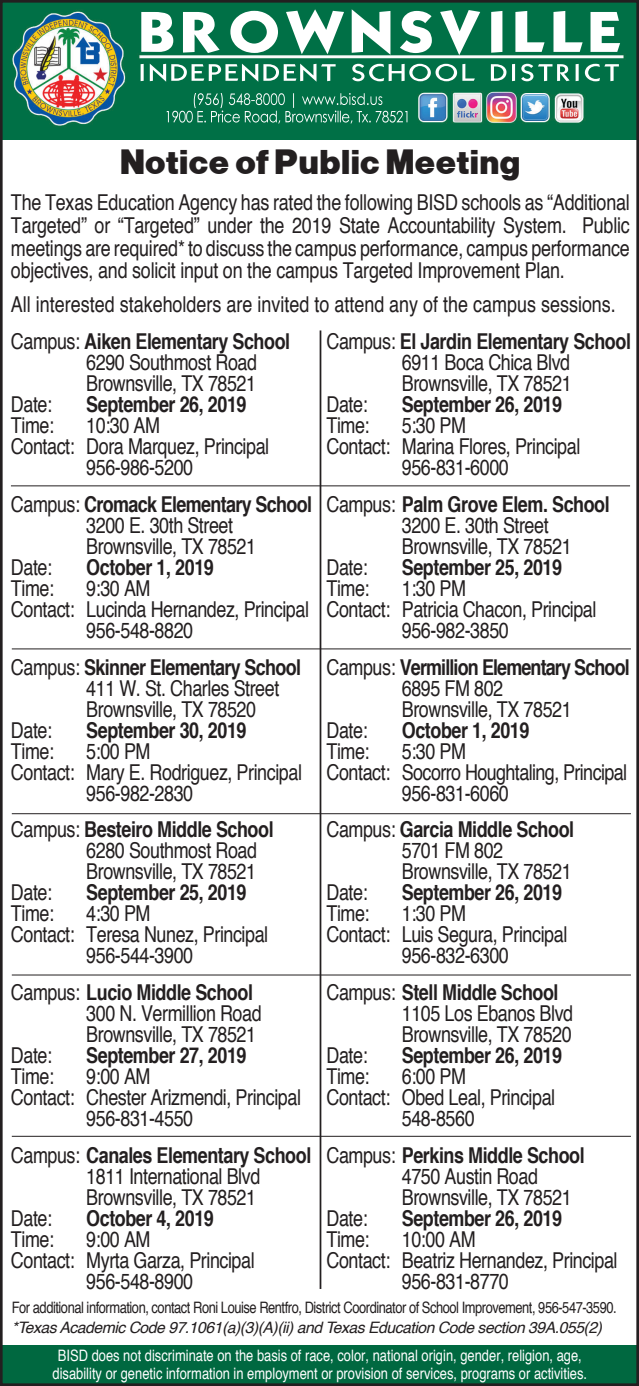
<style>
.page{position:relative;width:639px;height:1386px;background:#fff}
.page>*{position:absolute;margin:0;border:0;box-sizing:border-box;transform-origin:0 0}
.t1{font:35px "Alpist";color:#231f20}
.t2{font:condensed 21.88px/21px "Helvetica";letter-spacing:-.02em;color:#231f20}
.t3{font:700 condensed 21.88px "Helvetica";letter-spacing:-.02em;color:#231f20}
.t4{font:condensed 21.88px "Helvetica";color:#231f20}
.t5{font:700 condensed 21.88px "Helvetica";letter-spacing:-.04em;color:#231f20}
.t6{font:condensed 15.75px/19.2px "Helvetica";letter-spacing:-.03em;color:#231f20}
.t7{font:condensed 15.75px "Helvetica";color:#fff}
.s1{font-weight:400}
.s2{font-style:italic;font-stretch:normal}
</style>
<div class="page">
<div style="left:1px;top:1346px;width:636px;height:39px;background:#006840"></div>
<img style="left:5px;top:5px;width:628px;height:135px">
<hr style="left:319px;top:330px;width:2px;height:959px;background:#231f20">
<hr style="left:11px;top:485px;width:618px;height:1px;background:#231f20">
<hr style="left:12px;top:648px;width:618px;height:1px;background:#231f20">
<hr style="left:12px;top:813px;width:618px;height:1px;background:#231f20">
<hr style="left:12px;top:975px;width:618px;height:1px;background:#231f20">
<hr style="left:12px;top:1136px;width:618px;height:1px;background:#231f20">
<div style="left:0;top:0;width:638px;height:1386px;border:4px solid #231f20"></div>
<p class="t1" style="left:119px;top:142px;width:402px">Notice of Public Meeting</p>
<p class="t2" style="left:11px;top:190px;width:620px;line-height:22.8px;text-align:justify">The Texas Education Agency has rated the following BISD schools as “Additional Targeted” or “Targeted” under the 2019 State Accountability System. Public meetings are required* to discuss the campus performance, campus performance objectives, and solicit input on the campus Targeted Improvement Plan.</p>
<p class="t4" style="left:11px;top:290px;width:606px">All interested stakeholders are invited to attend any of the campus sessions.</p>
<p class="t3" style="left:326px;top:328px;width:306px"><span class="s1">Campus:</span> El Jardin Elementary School</p>
<p class="t2" style="left:401px;top:351px;width:170px">6911 Boca Chica Blvd</p>
<p class="t2" style="left:401px;top:372px;width:171px">Brownsville, TX 78521</p>
<p class="t2" style="left:326px;top:393px;width:43px">Date:</p>
<p class="t3" style="left:401px;top:391px;width:162px">September 26, 2019</p>
<p class="t2" style="left:326px;top:414px;width:45px">Time:</p>
<p class="t2" style="left:401px;top:414px;width:66px">5:30 PM</p>
<p class="t2" style="left:326px;top:435px;width:255px">Contact: Marina Flores, Principal</p>
<p class="t2" style="left:401px;top:456px;width:108px">956-831-6000</p>
<p class="t3" style="left:326px;top:490px;width:284px"><span class="s1">Campus:</span> Palm Grove Elem. School</p>
<p class="t2" style="left:401px;top:514px;width:148px">3200 E. 30th Street</p>
<p class="t2" style="left:401px;top:535px;width:171px">Brownsville, TX 78521</p>
<p class="t2" style="left:326px;top:556px;width:43px">Date:</p>
<p class="t3" style="left:401px;top:553px;width:162px">September 25, 2019</p>
<p class="t2" style="left:326px;top:577px;width:45px">Time:</p>
<p class="t2" style="left:401px;top:577px;width:66px">1:30 PM</p>
<p class="t2" style="left:326px;top:598px;width:271px">Contact: Patricia Chacon, Principal</p>
<p class="t2" style="left:401px;top:619px;width:108px">956-982-3850</p>
<p class="t5" style="left:326px;top:653px;width:304px"><span class="s1">Campus:</span> Vermillion Elementary School</p>
<p class="t2" style="left:401px;top:677px;width:103px">6895 FM 802</p>
<p class="t2" style="left:401px;top:698px;width:171px">Brownsville, TX 78521</p>
<p class="t2" style="left:326px;top:719px;width:43px">Date:</p>
<p class="t3" style="left:401px;top:716px;width:129px">October 1, 2019</p>
<p class="t2" style="left:326px;top:740px;width:45px">Time:</p>
<p class="t2" style="left:401px;top:740px;width:66px">5:30 PM</p>
<p class="t2" style="left:401px;top:761px;width:227px;text-indent:-75px">Contact: Socorro Houghtaling, Principal<br>956-831-6060</p>
<p class="t3" style="left:326px;top:816px;width:249px"><span class="s1">Campus:</span> Garcia Middle School</p>
<p class="t2" style="left:401px;top:840px;width:103px">5701 FM 802</p>
<p class="t2" style="left:401px;top:861px;width:171px">Brownsville, TX 78521</p>
<p class="t2" style="left:326px;top:882px;width:43px">Date:</p>
<p class="t3" style="left:401px;top:879px;width:162px">September 26, 2019</p>
<p class="t2" style="left:326px;top:903px;width:45px">Time:</p>
<p class="t2" style="left:401px;top:903px;width:66px">1:30 PM</p>
<p class="t2" style="left:326px;top:924px;width:242px">Contact: Luis Segura, Principal</p>
<p class="t2" style="left:401px;top:945px;width:108px">956-832-6300</p>
<p class="t3" style="left:326px;top:979px;width:233px"><span class="s1">Campus:</span> Stell Middle School</p>
<p class="t2" style="left:401px;top:1002px;width:173px">1105 Los Ebanos Blvd</p>
<p class="t2" style="left:401px;top:1023px;width:171px">Brownsville, TX 78520</p>
<p class="t2" style="left:326px;top:1044px;width:43px">Date:</p>
<p class="t3" style="left:401px;top:1042px;width:162px">September 26, 2019</p>
<p class="t2" style="left:326px;top:1065px;width:45px">Time:</p>
<p class="t2" style="left:401px;top:1065px;width:66px">6:00 PM</p>
<p class="t2" style="left:326px;top:1086px;width:230px">Contact: Obed Leal, Principal</p>
<p class="t2" style="left:401px;top:1107px;width:74px">548-8560</p>
<p class="t3" style="left:326px;top:1141px;width:259px"><span class="s1">Campus:</span> Perkins Middle School</p>
<p class="t2" style="left:401px;top:1165px;width:138px">4750 Austin Road</p>
<p class="t2" style="left:401px;top:1186px;width:171px">Brownsville, TX 78521</p>
<p class="t2" style="left:326px;top:1207px;width:43px">Date:</p>
<p class="t3" style="left:401px;top:1204px;width:162px">September 26, 2019</p>
<p class="t2" style="left:326px;top:1228px;width:45px">Time:</p>
<p class="t2" style="left:401px;top:1228px;width:75px">10:00 AM</p>
<p class="t2" style="left:401px;top:1249px;width:217px;text-indent:-75px">Contact: Beatriz Hernandez, Principal<br>956-831-8770</p>
<p class="t3" style="left:11px;top:328px;width:280px"><span class="s1">Campus:</span> Aiken Elementary School</p>
<p class="t2" style="left:86px;top:351px;width:172px">6290 Southmost Road</p>
<p class="t2" style="left:86px;top:372px;width:171px">Brownsville, TX 78521</p>
<p class="t2" style="left:11px;top:393px;width:43px">Date:</p>
<p class="t3" style="left:86px;top:391px;width:162px">September 26, 2019</p>
<p class="t2" style="left:11px;top:414px;width:45px">Time:</p>
<p class="t2" style="left:86px;top:414px;width:75px">10:30 AM</p>
<p class="t2" style="left:11px;top:435px;width:260px">Contact: Dora Marquez, Principal</p>
<p class="t2" style="left:86px;top:456px;width:108px">956-986-5200</p>
<p class="t3" style="left:11px;top:490px;width:302px"><span class="s1">Campus:</span> Cromack Elementary School</p>
<p class="t2" style="left:86px;top:514px;width:148px">3200 E. 30th Street</p>
<p class="t2" style="left:86px;top:535px;width:171px">Brownsville, TX 78521</p>
<p class="t2" style="left:11px;top:556px;width:43px">Date:</p>
<p class="t3" style="left:86px;top:553px;width:129px">October 1, 2019</p>
<p class="t2" style="left:11px;top:577px;width:45px">Time:</p>
<p class="t2" style="left:86px;top:577px;width:66px">9:30 AM</p>
<p class="t2" style="left:86px;top:598px;width:224px;text-indent:-75px">Contact: Lucinda Hernandez, Principal<br>956-548-8820</p>
<p class="t3" style="left:11px;top:653px;width:291px"><span class="s1">Campus:</span> Skinner Elementary School</p>
<p class="t2" style="left:86px;top:677px;width:194px">411 W. St. Charles Street</p>
<p class="t2" style="left:86px;top:698px;width:171px">Brownsville, TX 78520</p>
<p class="t2" style="left:11px;top:719px;width:43px">Date:</p>
<p class="t3" style="left:86px;top:716px;width:162px">September 30, 2019</p>
<p class="t2" style="left:11px;top:740px;width:45px">Time:</p>
<p class="t2" style="left:86px;top:740px;width:66px">5:00 PM</p>
<p class="t2" style="left:86px;top:761px;width:217px;text-indent:-75px">Contact: Mary E. Rodriguez, Principal<br>956-982-2830</p>
<p class="t3" style="left:11px;top:816px;width:264px"><span class="s1">Campus:</span> Besteiro Middle School</p>
<p class="t2" style="left:86px;top:840px;width:172px">6280 Southmost Road</p>
<p class="t2" style="left:86px;top:861px;width:171px">Brownsville, TX 78521</p>
<p class="t2" style="left:11px;top:882px;width:43px">Date:</p>
<p class="t3" style="left:86px;top:879px;width:162px">September 25, 2019</p>
<p class="t2" style="left:11px;top:903px;width:45px">Time:</p>
<p class="t2" style="left:86px;top:903px;width:66px">4:30 PM</p>
<p class="t2" style="left:11px;top:924px;width:259px">Contact: Teresa Nunez, Principal</p>
<p class="t2" style="left:86px;top:945px;width:108px">956-544-3900</p>
<p class="t3" style="left:11px;top:979px;width:243px"><span class="s1">Campus:</span> Lucio Middle School</p>
<p class="t2" style="left:86px;top:1002px;width:177px">300 N. Vermillion Road</p>
<p class="t2" style="left:86px;top:1023px;width:171px">Brownsville, TX 78521</p>
<p class="t2" style="left:11px;top:1044px;width:43px">Date:</p>
<p class="t3" style="left:86px;top:1042px;width:162px">September 27, 2019</p>
<p class="t2" style="left:11px;top:1065px;width:45px">Time:</p>
<p class="t2" style="left:86px;top:1065px;width:66px">9:00 AM</p>
<p class="t2" style="left:86px;top:1086px;width:216px;text-indent:-75px">Contact: Chester Arizmendi, Principal<br>956-831-4550</p>
<p class="t3" style="left:11px;top:1141px;width:302px"><span class="s1">Campus:</span> Canales Elementary School</p>
<p class="t2" style="left:86px;top:1165px;width:175px">1811 International Blvd</p>
<p class="t2" style="left:86px;top:1186px;width:171px">Brownsville, TX 78521</p>
<p class="t2" style="left:11px;top:1207px;width:43px">Date:</p>
<p class="t3" style="left:86px;top:1204px;width:129px">October 4, 2019</p>
<p class="t2" style="left:11px;top:1228px;width:45px">Time:</p>
<p class="t2" style="left:86px;top:1228px;width:66px">9:00 AM</p>
<p class="t2" style="left:11px;top:1249px;width:245px">Contact: Myrta Garza, Principal</p>
<p class="t2" style="left:86px;top:1270px;width:108px">956-548-8900</p>
<p class="t6" style="left:12px;top:1298px;width:606px">For additional information, contact Roni Louise Rentfro, District Coordinator of School Improvement, 956-547-3590. <span class="s2">*Texas Academic Code 97.1061(a)(3)(A)(ii) and Texas Education Code section 39A.055(2)</span></p>
<p class="t7" style="left:58px;top:1346px;width:525px">BISD does not discriminate on the basis of race, color, national origin, gender, religion, age,</p>
<p class="t7" style="left:52px;top:1363px;width:536px">disability or genetic information in employment or provision of services, programs or activities.</p>
</div>
